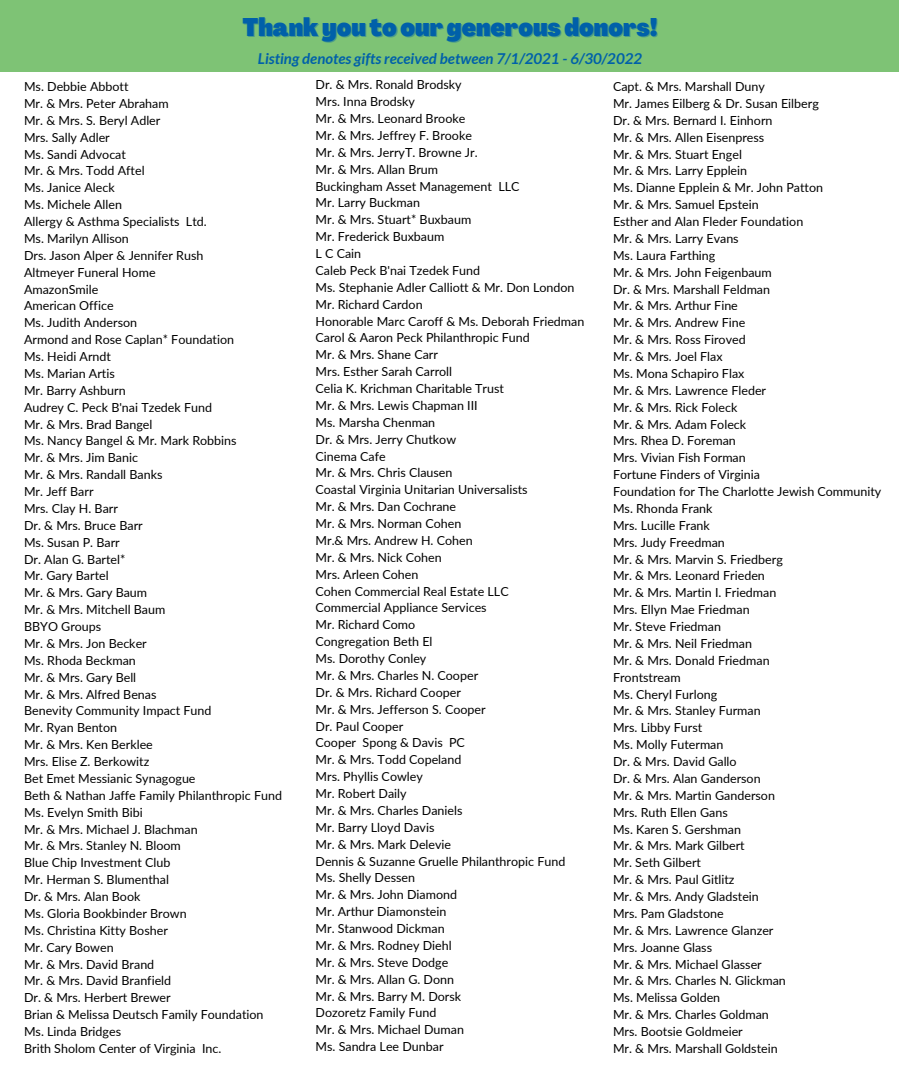
<style>
.page{position:relative;width:900px;height:1080px;background:#fff}
.page>*{position:absolute;margin:0;border:0;box-sizing:border-box;transform-origin:0 0}
.t1{font:900 condensed 25px "Agrandir";color:#0060a9}
.t2{font:italic 700 15px "Lato";color:#0060a9}
.t3{font:12.5px/16.9px "Lato";color:#000}
</style>
<div class="page">
<div style="left:0;top:0;width:899px;height:72px;background:#7ec375"></div>
<h1 class="t1" style="left:242px;top:17px;width:417px">Thankyou to our generous donors!</h1>
<p class="t2" style="left:258px;top:49px;width:386px">Listing denotes gifts received between 7/1/2021 - 6/30/2022</p>
<p class="t3" style="left:24px;top:78px;width:260px">Ms. Debbie Abbott<br>Mr. &amp; Mrs. Peter Abraham<br>Mr. &amp; Mrs. S. Beryl Adler<br>Mrs. Sally Adler<br>Ms. Sandi Advocat<br>Mr. &amp; Mrs. Todd Aftel<br>Ms. Janice Aleck<br>Ms. Michele Allen<br>Allergy &amp; Asthma Specialists Ltd.<br>Ms. Marilyn Allison<br>Drs. Jason Alper &amp; Jennifer Rush<br>Altmeyer Funeral Home<br>AmazonSmile<br>American Office<br>Ms. Judith Anderson<br>Armond and Rose Caplan* Foundation<br>Ms. Heidi Arndt<br>Ms. Marian Artis<br>Mr. Barry Ashburn<br>Audrey C. Peck B'nai Tzedek Fund<br>Mr. &amp; Mrs. Brad Bangel<br>Ms. Nancy Bangel &amp; Mr. Mark Robbins<br>Mr. &amp; Mrs. Jim Banic<br>Mr. &amp; Mrs. Randall Banks<br>Mr. Jeff Barr<br>Mrs. Clay H. Barr<br>Dr. &amp; Mrs. Bruce Barr<br>Ms. Susan P. Barr<br>Dr. Alan G. Bartel*<br>Mr. Gary Bartel<br>Mr. &amp; Mrs. Gary Baum<br>Mr. &amp; Mrs. Mitchell Baum<br>BBYO Groups<br>Mr. &amp; Mrs. Jon Becker<br>Ms. Rhoda Beckman<br>Mr. &amp; Mrs. Gary Bell<br>Mr. &amp; Mrs. Alfred Benas<br>Benevity Community Impact Fund<br>Mr. Ryan Benton<br>Mr. &amp; Mrs. Ken Berklee<br>Mrs. Elise Z. Berkowitz<br>Bet Emet Messianic Synagogue<br>Beth &amp; Nathan Jaffe Family Philanthropic Fund<br>Ms. Evelyn Smith Bibi<br>Mr. &amp; Mrs. Michael J. Blachman<br>Mr. &amp; Mrs. Stanley N. Bloom<br>Blue Chip Investment Club<br>Mr. Herman S. Blumenthal<br>Dr. &amp; Mrs. Alan Book<br>Ms. Gloria Bookbinder Brown<br>Ms. Christina Kitty Bosher<br>Mr. Cary Bowen<br>Mr. &amp; Mrs. David Brand<br>Mr. &amp; Mrs. David Branfield<br>Dr. &amp; Mrs. Herbert Brewer<br>Brian &amp; Melissa Deutsch Family Foundation<br>Ms. Linda Bridges<br>Brith Sholom Center of Virginia Inc.</p>
<p class="t3" style="left:316px;top:76px;width:270px">Dr. &amp; Mrs. Ronald Brodsky<br>Mrs. Inna Brodsky<br>Mr. &amp; Mrs. Leonard Brooke<br>Mr. &amp; Mrs. Jeffrey F. Brooke<br>Mr. &amp; Mrs. JerryT. Browne Jr.<br>Mr. &amp; Mrs. Allan Brum<br>Buckingham Asset Management LLC<br>Mr. Larry Buckman<br>Mr. &amp; Mrs. Stuart* Buxbaum<br>Mr. Frederick Buxbaum<br>L C Cain<br>Caleb Peck B'nai Tzedek Fund<br>Ms. Stephanie Adler Calliott &amp; Mr. Don London<br>Mr. Richard Cardon<br>Honorable Marc Caroff &amp; Ms. Deborah Friedman<br>Carol &amp; Aaron Peck Philanthropic Fund<br>Mr. &amp; Mrs. Shane Carr<br>Mrs. Esther Sarah Carroll<br>Celia K. Krichman Charitable Trust<br>Mr. &amp; Mrs. Lewis Chapman III<br>Ms. Marsha Chenman<br>Dr. &amp; Mrs. Jerry Chutkow<br>Cinema Cafe<br>Mr. &amp; Mrs. Chris Clausen<br>Coastal Virginia Unitarian Universalists<br>Mr. &amp; Mrs. Dan Cochrane<br>Mr. &amp; Mrs. Norman Cohen<br>Mr.&amp; Mrs. Andrew H. Cohen<br>Mr. &amp; Mrs. Nick Cohen<br>Mrs. Arleen Cohen<br>Cohen Commercial Real Estate LLC<br>Commercial Appliance Services<br>Mr. Richard Como<br>Congregation Beth El<br>Ms. Dorothy Conley<br>Mr. &amp; Mrs. Charles N. Cooper<br>Dr. &amp; Mrs. Richard Cooper<br>Mr. &amp; Mrs. Jefferson S. Cooper<br>Dr. Paul Cooper<br>Cooper Spong &amp; Davis PC<br>Mr. &amp; Mrs. Todd Copeland<br>Mrs. Phyllis Cowley<br>Mr. Robert Daily<br>Mr. &amp; Mrs. Charles Daniels<br>Mr. Barry Lloyd Davis<br>Mr. &amp; Mrs. Mark Delevie<br>Dennis &amp; Suzanne Gruelle Philanthropic Fund<br>Ms. Shelly Dessen<br>Mr. &amp; Mrs. John Diamond<br>Mr. Arthur Diamonstein<br>Mr. Stanwood Dickman<br>Mr. &amp; Mrs. Rodney Diehl<br>Mr. &amp; Mrs. Steve Dodge<br>Mr. &amp; Mrs. Allan G. Donn<br>Mr. &amp; Mrs. Barry M. Dorsk<br>Dozoretz Family Fund<br>Mr. &amp; Mrs. Michael Duman<br>Ms. Sandra Lee Dunbar</p>
<p class="t3" style="left:613px;top:78px;width:270px">Capt. &amp; Mrs. Marshall Duny<br>Mr. James Eilberg &amp; Dr. Susan Eilberg<br>Dr. &amp; Mrs. Bernard I. Einhorn<br>Mr. &amp; Mrs. Allen Eisenpress<br>Mr. &amp; Mrs. Stuart Engel<br>Mr. &amp; Mrs. Larry Epplein<br>Ms. Dianne Epplein &amp; Mr. John Patton<br>Mr. &amp; Mrs. Samuel Epstein<br>Esther and Alan Fleder Foundation<br>Mr. &amp; Mrs. Larry Evans<br>Ms. Laura Farthing<br>Mr. &amp; Mrs. John Feigenbaum<br>Dr. &amp; Mrs. Marshall Feldman<br>Mr. &amp; Mrs. Arthur Fine<br>Mr. &amp; Mrs. Andrew Fine<br>Mr. &amp; Mrs. Ross Firoved<br>Mr. &amp; Mrs. Joel Flax<br>Ms. Mona Schapiro Flax<br>Mr. &amp; Mrs. Lawrence Fleder<br>Mr. &amp; Mrs. Rick Foleck<br>Mr. &amp; Mrs. Adam Foleck<br>Mrs. Rhea D. Foreman<br>Mrs. Vivian Fish Forman<br>Fortune Finders of Virginia<br>Foundation for The Charlotte Jewish Community<br>Ms. Rhonda Frank<br>Mrs. Lucille Frank<br>Mrs. Judy Freedman<br>Mr. &amp; Mrs. Marvin S. Friedberg<br>Mr. &amp; Mrs. Leonard Frieden<br>Mr. &amp; Mrs. Martin I. Friedman<br>Mrs. Ellyn Mae Friedman<br>Mr. Steve Friedman<br>Mr. &amp; Mrs. Neil Friedman<br>Mr. &amp; Mrs. Donald Friedman<br>Frontstream<br>Ms. Cheryl Furlong<br>Mr. &amp; Mrs. Stanley Furman<br>Mrs. Libby Furst<br>Ms. Molly Futerman<br>Dr. &amp; Mrs. David Gallo<br>Dr. &amp; Mrs. Alan Ganderson<br>Mr. &amp; Mrs. Martin Ganderson<br>Mrs. Ruth Ellen Gans<br>Ms. Karen S. Gershman<br>Mr. &amp; Mrs. Mark Gilbert<br>Mr. Seth Gilbert<br>Mr. &amp; Mrs. Paul Gitlitz<br>Mr. &amp; Mrs. Andy Gladstein<br>Mrs. Pam Gladstone<br>Mr. &amp; Mrs. Lawrence Glanzer<br>Mrs. Joanne Glass<br>Mr. &amp; Mrs. Michael Glasser<br>Mr. &amp; Mrs. Charles N. Glickman<br>Ms. Melissa Golden<br>Mr. &amp; Mrs. Charles Goldman<br>Mrs. Bootsie Goldmeier<br>Mr. &amp; Mrs. Marshall Goldstein</p>
</div>
